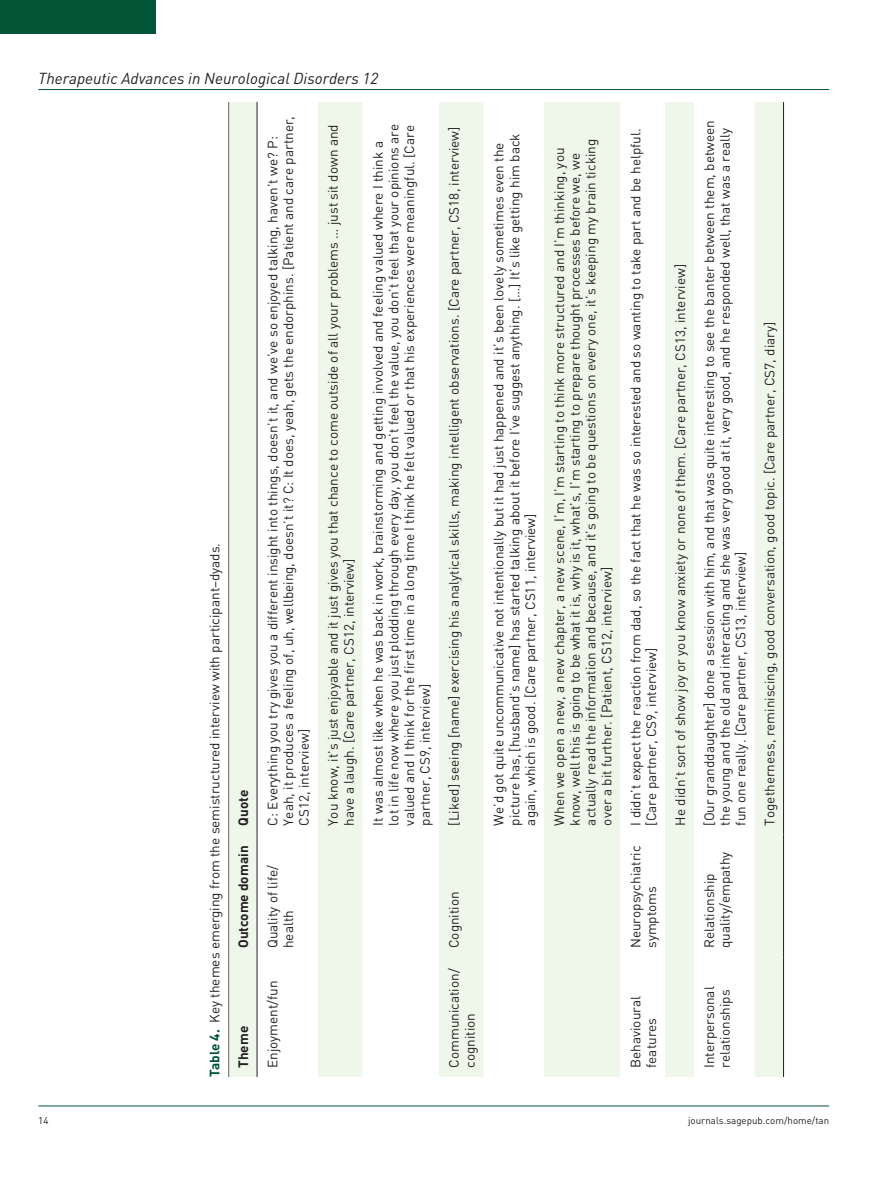
<style>
.page{position:relative;width:893px;height:1191px;background:#fff}
.page>*{position:absolute;margin:0;border:0;box-sizing:border-box;transform-origin:0 0}
.t1{font:italic 15.75px "DIN";color:#231f20}
.t2{font:13.5px/15.8px "DIN";color:#231f20}
.t3{font:700 13.5px "DIN";color:#231f20}
.t4{font:9.75px "DIN";color:#231f20}
.s1{font-weight:700;color:#015436}
.s2{font-weight:700}
</style>
<div class="page">
<hr style="left:38px;top:89px;width:791px;height:1px;background:#015436">
<hr style="left:38px;top:1105px;width:791px;height:1px;background:#015436">
<div style="left:0;top:0;width:155px;height:34px;background:#015436"></div>
<div style="left:229px;top:102px;width:554px;height:975px;background:#eff7ea"></div>
<svg style="left:258px;top:102px;width:496px;height:975px"></svg>
<hr style="left:257px;top:957px;width:1px;height:120px;background:#231f20">
<hr style="left:257px;top:834px;width:1px;height:123px;background:#231f20">
<hr style="left:257px;top:102px;width:1px;height:732px;background:#231f20">
<hr style="left:783px;top:957px;width:1px;height:120px;background:#231f20">
<hr style="left:783px;top:834px;width:1px;height:123px;background:#231f20">
<hr style="left:783px;top:102px;width:1px;height:732px;background:#231f20">
<p class="t1" style="left:38px;top:68px;width:341px">Therapeutic Advances in Neurological Disorders 12</p>
<p class="t2" style="left:200px;top:1068px;width:526px;line-height:28.5px;text-indent:-9px;rotate:-90deg"><span class="s1">Table 4.</span> Key themes emerging from the semistructured interview with participant–dyads.<br><span class="s2">Theme</span></p>
<p class="t3" style="left:234px;top:825px;width:37px;rotate:-90deg">Quote</p>
<p class="t3" style="left:234px;top:948px;width:104px;rotate:-90deg">Outcome domain</p>
<p class="t2" style="left:264px;top:825px;width:711px;rotate:-90deg">C: Everything you try gives you a different insight into things, doesn’t it, and we’ve so enjoyed talking, haven’t we? P:<br>Yeah, it produces a feeling of, uh, wellbeing, doesn’t it? C: It does, yeah, gets the endorphins. [Patient and care partner,<br>CS12, interview]</p>
<p class="t2" style="left:325px;top:825px;width:702px;rotate:-90deg">You know, it’s just enjoyable and it just gives you that chance to come outside of all your problems … just sit down and have a laugh. [Care partner, CS12, interview]</p>
<p class="t2" style="left:370px;top:825px;width:703px;rotate:-90deg">It was almost like when he was back in work, brainstorming and getting involved and feeling valued where I think a lot in life now where you just plodding through every day, you don’t feel the value, you don’t feel that your opinions are valued and I think for the first time in a long time I think he felt valued or that his experiences were meaningful. [Care partner, CS9, interview]</p>
<p class="t2" style="left:264px;top:948px;width:85px;rotate:-90deg">Quality of life/ health</p>
<p class="t2" style="left:264px;top:1068px;width:89px;rotate:-90deg">Enjoyment/fun</p>
<p class="t2" style="left:446px;top:825px;width:700px;rotate:-90deg">[Liked] seeing [name] exercising his analytical skills, making intelligent observations. [Care partner, CS18, interview]</p>
<p class="t2" style="left:491px;top:825px;width:693px;rotate:-90deg">We’d got quite uncommunicative not intentionally but it had just happened and it’s been lovely sometimes even the picture has, [husband’s name] has started talking about it before I’ve suggest anything. […] It’s like getting him back again, which is good. [Care partner, CS11, interview]</p>
<p class="t2" style="left:551px;top:825px;width:688px;rotate:-90deg">When we open a new, a new chapter, a new scene, I’m, I’m starting to think more structured and I’m thinking, you know, well this is going to be what it is, why is it, what’s, I’m starting to prepare thought processes before we, we actually read the information and because, and it’s going to be questions on every one, it’s keeping my brain ticking over a bit further. [Patient, CS12, interview]</p>
<p class="t2" style="left:446px;top:948px;width:58px;rotate:-90deg">Cognition</p>
<p class="t2" style="left:446px;top:1068px;width:101px;rotate:-90deg">Communication/ cognition</p>
<p class="t2" style="left:627px;top:825px;width:698px;rotate:-90deg">I didn’t expect the reaction from dad, so the fact that he was so interested and so wanting to take part and be helpful. [Care partner, CS9, interview]</p>
<p class="t2" style="left:627px;top:948px;width:104px;rotate:-90deg">Neuropsychiatric symptoms</p>
<p class="t2" style="left:672px;top:825px;width:563px;rotate:-90deg">He didn’t sort of show joy or you know anxiety or none of them. [Care partner, CS13, interview]</p>
<p class="t2" style="left:701px;top:825px;width:707px;rotate:-90deg">[Our granddaughter] done a session with him, and that was quite interesting to see the banter between them, between the young and the old and interacting and she was very good at it, very good, and he responded well, that was a really fun one really. [Care partner, CS13, interview]</p>
<p class="t2" style="left:701px;top:948px;width:98px;rotate:-90deg">Relationship quality/empathy</p>
<p class="t2" style="left:762px;top:825px;width:505px;rotate:-90deg">Togetherness, reminiscing, good conversation, good topic. [Care partner, CS7, diary]</p>
<p class="t2" style="left:627px;top:1068px;width:73px;rotate:-90deg">Behavioural features</p>
<p class="t2" style="left:701px;top:1068px;width:83px;rotate:-90deg">Interpersonal relationships</p>
<p class="t4" style="left:38px;top:1114px;width:12px">14</p>
<p class="t4" style="left:688px;top:1114px;width:143px">journals.sagepub.com/home/tan</p>
</div>
